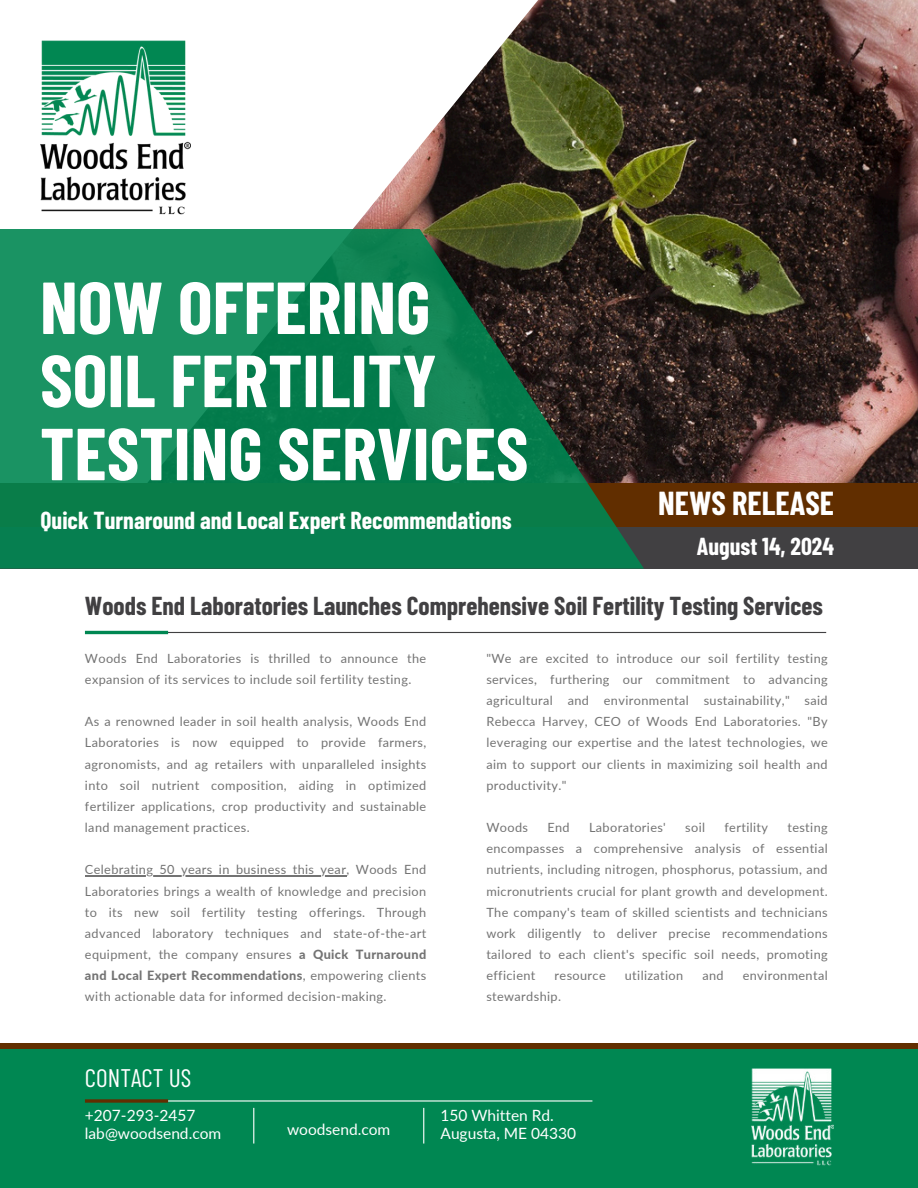
<style>
.page{position:relative;width:918px;height:1188px;background:#fff}
.page>*{position:absolute;margin:0;border:0;box-sizing:border-box;transform-origin:0 0}
.t1{font:700 73.5px/73.2px "Barlow Condensed";color:#fff}
.t2{font:700 32.4px "Barlow Condensed";color:#fff}
.t3{font:700 25.35px "Barlow Condensed";color:#414042}
.t4{font:25.35px "Barlow Condensed";color:#fff}
.t5{font:700 24px "Barlow Condensed";color:#fff}
.t6{font:15.45px/18.1px "Lato";color:#fff}
.t7{font:12.75px/21.1px "Lato";letter-spacing:.03em;color:#737373;text-align:justify}
.s1{font-weight:800}
</style>
<div class="page">
<img style="left:78px;top:0;width:840px;height:484px">
<div style="left:0;top:525px;width:918px;height:44px;background:#414042"></div>
<div style="left:0;top:484px;width:918px;height:43px;background:#612e00"></div>
<svg style="left:0;top:229px;width:643px;height:340px;background:#14754b"></svg>
<div style="left:0;top:1047px;width:918px;height:141px;background:#008752"></div>
<div style="left:0;top:1044px;width:918px;height:5px;background:#612e00"></div>
<hr style="left:87px;top:632px;width:739px;height:1px;background:#414042">
<hr style="left:85px;top:631px;width:83px;height:3px;background:#008752">
<hr style="left:87px;top:1100px;width:505px;height:2px;background:#fff">
<svg style="left:85px;top:1099px;width:83px;height:4px"></svg>
<hr style="left:253px;top:1108px;width:1px;height:36px;background:#fff">
<hr style="left:423px;top:1108px;width:1px;height:36px;background:#fff">
<img style="left:751px;top:1069px;width:83px;height:97px">
<img style="left:41px;top:41px;width:149px;height:175px">
<hr style="left:85px;top:875px;width:261px;height:1px;background:#737373">
<h1 class="t1" style="left:40px;top:267px;width:490px">NOW OFFERING<br>SOIL FERTILITY<br>TESTING SERVICES</h1>
<h3 class="t5" style="left:41px;top:503px;width:473px">Quick Turnaround and Local Expert Recommendations</h3>
<h2 class="t2" style="left:658px;top:481px;width:177px">NEWS RELEASE</h2>
<h3 class="t5" style="left:697px;top:530px;width:139px">August 14, 2024</h3>
<h3 class="t3" style="left:85px;top:588px;width:739px">Woods End Laboratories Launches Comprehensive Soil Fertility Testing Services</h3>
<p class="t7" style="left:85px;top:647px;width:343px">Woods End Laboratories is thrilled to announce the expansion of its services to include soil fertility testing.</p>
<p class="t7" style="left:85px;top:710px;width:343px">As a renowned leader in soil health analysis, Woods End Laboratories is now equipped to provide farmers, agronomists, and ag retailers with unparalleled insights into soil nutrient composition, aiding in optimized fertilizer applications, crop productivity and sustainable land management practices.</p>
<p class="t7" style="left:85px;top:859px;width:343px">Celebrating 50 years in business this year, Woods End Laboratories brings a wealth of knowledge and precision to its new soil fertility testing offerings. Through advanced laboratory techniques and state-of-the-art equipment, the company ensures <span class="s1">a Quick Turnaround and Local Expert Recommendations</span>, empowering clients with actionable data for informed decision-making.</p>
<p class="t7" style="left:486px;top:647px;width:343px">"We are excited to introduce our soil fertility testing services, furthering our commitment to advancing agricultural and environmental sustainability," said Rebecca Harvey, CEO of Woods End Laboratories. "By leveraging our expertise and the latest technologies, we aim to support our clients in maximizing soil health and productivity."</p>
<p class="t7" style="left:486px;top:816px;width:43px">Woods</p>
<p class="t7" style="left:547px;top:816px;width:24px">End</p>
<p class="t7" style="left:589px;top:816px;width:78px">Laboratories'</p>
<p class="t7" style="left:685px;top:816px;width:21px">soil</p>
<p class="t7" style="left:724px;top:816px;width:45px">fertility</p>
<p class="t7" style="left:486px;top:816px;width:343px;text-indent:301px">testing encompasses a comprehensive analysis of essential nutrients, including nitrogen, phosphorus, potassium, and micronutrients crucial for plant growth and development.<br>The company's team of skilled scientists and technicians work diligently to deliver precise recommendations tailored to each client's specific soil needs, promoting efficient</p>
<p class="t7" style="left:555px;top:964px;width:53px">resource</p>
<p class="t7" style="left:625px;top:964px;width:60px">utilization</p>
<p class="t7" style="left:702px;top:964px;width:23px">and</p>
<p class="t7" style="left:743px;top:964px;width:86px">environmental</p>
<p class="t7" style="left:486px;top:986px;width:76px">stewardship.</p>
<h3 class="t4" style="left:85px;top:1060px;width:108px">CONTACT US</h3>
<p class="t6" style="left:85px;top:1106px;width:138px">+207-293-2457 lab@woodsend.com</p>
<p class="t6" style="left:440px;top:1106px;width:115px">150 Whitten Rd.</p>
<p class="t6" style="left:287px;top:1119px;width:105px">woodsend.com</p>
<p class="t6" style="left:440px;top:1124px;width:137px">Augusta, ME 04330</p>
</div>
